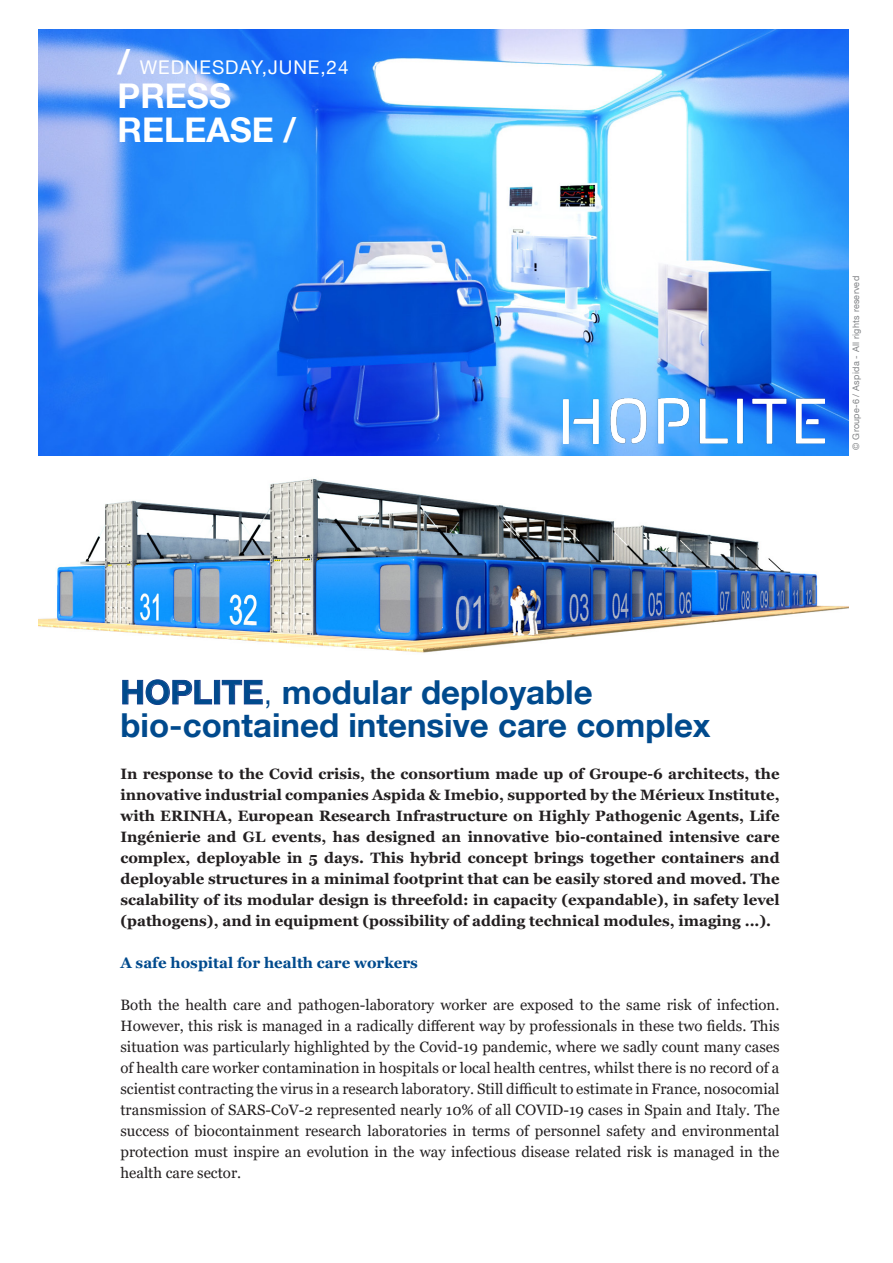
<style>
.page{position:relative;width:893px;height:1263px;background:#fff}
.page>*{position:absolute;margin:0;border:0;box-sizing:border-box;transform-origin:0 0}
.t1{font:700 34.05px "Helvetica Neue LT";color:#fff}
.t2{font:700 33px "Helvetica Neue LT";color:#004a8d}
.t3{font:18.9px "Helvetica Neue LT";letter-spacing:.05em;color:#fff}
.t4{font:15px/21px "Georgia";color:#231f20;text-align:justify}
.t5{font:700 15px/21px "Georgia";color:#231f20;text-align:justify}
.t6{font:700 15px "Georgia";color:#004a8d}
.t7{font:9px "Helvetica Neue LT";letter-spacing:.025em;color:#808285}
.s1{font-weight:700;font-size:34.05px}
.s2{color:#253f8e}
.s3{font-weight:300}
</style>
<div class="page">
<img style="left:38px;top:30px;width:810px;height:623px">
<img style="left:563px;top:398px;width:262px;height:46px">
<p class="t3" style="left:118px;top:56px;width:232px"><span class="s1">/</span> WEDNESDAY,JUNE,24</p>
<p class="t1" style="left:118px;top:75px;width:115px">PRESS</p>
<p class="t1" style="left:118px;top:109px;width:180px">RELEASE /</p>
<p class="t7" style="left:850px;top:450px;width:175px;rotate:-90deg">© Groupe-6 / Aspida - All rights reserved</p>
<p class="t2" style="left:120px;top:672px;width:474px"><span class="s2">HOPLITE</span><span class="s3">,</span> modular deployable</p>
<p class="t2" style="left:120px;top:705px;width:592px">bio-contained intensive care complex</p>
<p class="t5" style="left:120px;top:763px;width:661px">In response to the Covid crisis, the consortium made up of Groupe-6 architects, the innovative industrial companies Aspida &amp; Imebio, supported by the Mérieux Institute, with ERINHA, European Research Infrastructure on Highly Pathogenic Agents, Life Ingénierie and GL events, has designed an innovative bio-contained intensive care complex, deployable in 5 days. This hybrid concept brings together containers and deployable structures in a minimal footprint that can be easily stored and moved. The scalability of its modular design is threefold: in capacity (expandable), in safety level (pathogens), and in equipment (possibility of adding technical modules, imaging ...).</p>
<p class="t6" style="left:120px;top:953px;width:299px">A safe hospital for health care workers</p>
<p class="t4" style="left:120px;top:995px;width:661px">Both the health care and pathogen-laboratory worker are exposed to the same risk of infection.<br>However, this risk is managed in a radically different way by professionals in these two fields. This situation was particularly highlighted by the Covid-19 pandemic, where we sadly count many cases of health care worker contamination in hospitals or local health centres, whilst there is no record of a scientist contracting the virus in a research laboratory. Still difficult to estimate in France, nosocomial transmission of SARS-CoV-2 represented nearly 10% of all COVID-19 cases in Spain and Italy. The success of biocontainment research laboratories in terms of personnel safety and environmental protection must inspire an evolution in the way infectious disease related risk is managed in the health care sector.</p>
</div>
